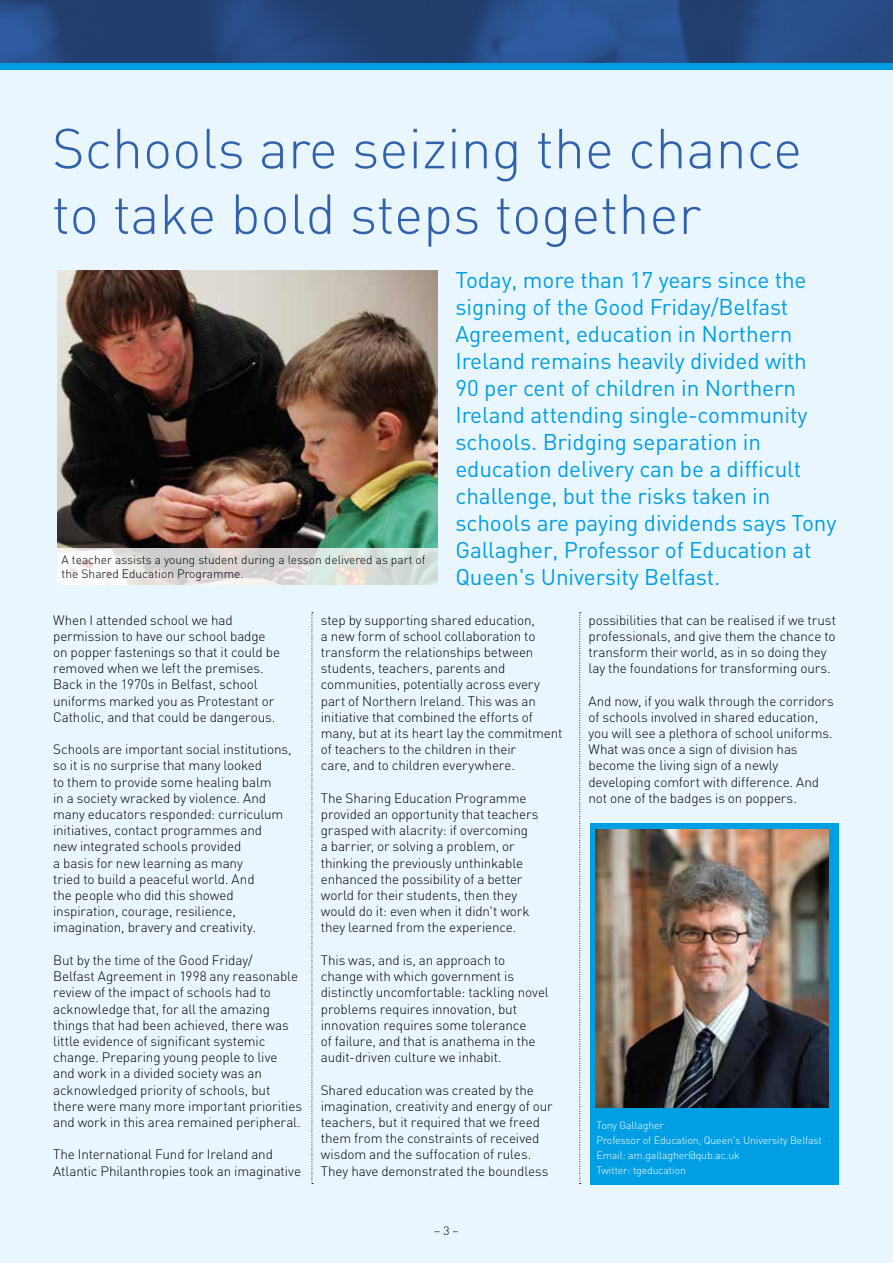
<style>
.page{position:relative;width:893px;height:1263px;background:#eaf6fe}
.page>*{position:absolute;margin:0;border:0;box-sizing:border-box;transform-origin:0 0}
.t1{font:300 55.5px/65.6px "DIN";color:#3061ab}
.t2{font:22.5px/27px "DIN";letter-spacing:-.005em;color:#009fe3}
.t3{font:300 13.5px/16.2px "DIN";letter-spacing:-.01em;color:#000}
.t4{font:300 12px/14.4px "DIN";color:#000}
.t5{font:300 10.5px/15px "DIN";letter-spacing:-.01em;color:#fff}
</style>
<div class="page">
<img style="left:0;top:0;width:893px;height:64px">
<div style="left:0;top:64px;width:893px;height:6px;background:#009fe3"></div>
<div style="left:590px;top:824px;width:249px;height:361px;background:#009fe3"></div>
<svg style="left:312px;top:612px;width:1px;height:572px"></svg>
<svg style="left:579px;top:612px;width:2px;height:572px"></svg>
<img style="left:595px;top:829px;width:233px;height:278px">
<img style="left:57px;top:270px;width:380px;height:278px">
<svg style="left:57px;top:548px;width:380px;height:37px;background:#dfe0dd"></svg>
<h1 class="t1" style="left:52px;top:115px;width:752px">Schools are seizing the chance to take bold steps together</h1>
<p class="t4" style="left:62px;top:552px;width:365px">A teacher assists a young student during a lesson delivered as part of the Shared Education Programme.</p>
<p class="t2" style="left:455px;top:266px;width:382px">Today, more than 17 years since the signing of the Good Friday/Belfast Agreement, education in Northern Ireland remains heavily divided with<br>90 per cent of children in Northern Ireland attending single-community schools. Bridging separation in education delivery can be a difficult challenge, but the risks taken in schools are paying dividends says Tony Gallagher, Professor of Education at Queen's University Belfast.</p>
<p class="t3" style="left:53px;top:611px;width:228px">When I attended school we had permission to have our school badge on popper fastenings so that it could be removed when we left the premises.<br>Back in the 1970s in Belfast, school uniforms marked you as Protestant or Catholic, and that could be dangerous.</p>
<p class="t3" style="left:53px;top:741px;width:240px">Schools are important social institutions, so it is no surprise that many looked<br>to them to provide some healing balm<br>in a society wracked by violence. And many educators responded: curriculum initiatives, contact programmes and<br>new integrated schools provided<br>a basis for new learning as many<br>tried to build a peaceful world. And<br>the people who did this showed inspiration, courage, resilience, imagination, bravery and creativity.</p>
<p class="t3" style="left:53px;top:952px;width:251px">But by the time of the Good Friday/<br>Belfast Agreement in 1998 any reasonable review of the impact of schools had to acknowledge that, for all the amazing things that had been achieved, there was little evidence of significant systemic change. Preparing young people to live and work in a divided society was an acknowledged priority of schools, but there were many more important priorities and work in this area remained peripheral.</p>
<p class="t3" style="left:53px;top:1146px;width:249px">The International Fund for Ireland and<br>Atlantic Philanthropies took an imaginative</p>
<p class="t3" style="left:321px;top:611px;width:243px">step by supporting shared education,<br>a new form of school collaboration to transform the relationships between students, teachers, parents and communities, potentially across every part of Northern Ireland. This was an initiative that combined the efforts of many, but at its heart lay the commitment of teachers to the children in their<br>care, and to children everywhere.</p>
<p class="t3" style="left:321px;top:790px;width:219px">The Sharing Education Programme provided an opportunity that teachers grasped with alacrity: if overcoming a barrier, or solving a problem, or thinking the previously unthinkable enhanced the possibility of a better world for their students, then they would do it: even when it didn't work they learned from the experience.</p>
<p class="t3" style="left:321px;top:952px;width:229px">This was, and is, an approach to change with which government is distinctly uncomfortable: tackling novel problems requires innovation, but innovation requires some tolerance<br>of failure, and that is anathema in the audit-driven culture we inhabit.</p>
<p class="t3" style="left:321px;top:1081px;width:233px">Shared education was created by the imagination, creativity and energy of our teachers, but it required that we freed them from the constraints of received wisdom and the suffocation of rules.<br>They have demonstrated the boundless</p>
<p class="t4" style="left:434px;top:1223px;width:26px">– 3 –</p>
<p class="t3" style="left:588px;top:611px;width:249px">possibilities that can be realised if we trust professionals, and give them the chance to transform their world, as in so doing they lay the foundations for transforming ours.</p>
<p class="t3" style="left:588px;top:692px;width:247px">And now, if you walk through the corridors of schools involved in shared education, you will see a plethora of school uniforms.<br>What was once a sign of division has become the living sign of a newly developing comfort with difference. And not one of the badges is on poppers.</p>
<p class="t5" style="left:597px;top:1118px;width:227px">Tony Gallagher<br>Professor of Education, Queen's University Belfast<br>Email: am.gallagher@qub.ac.uk<br>Twitter: tgeducation</p>
</div>
